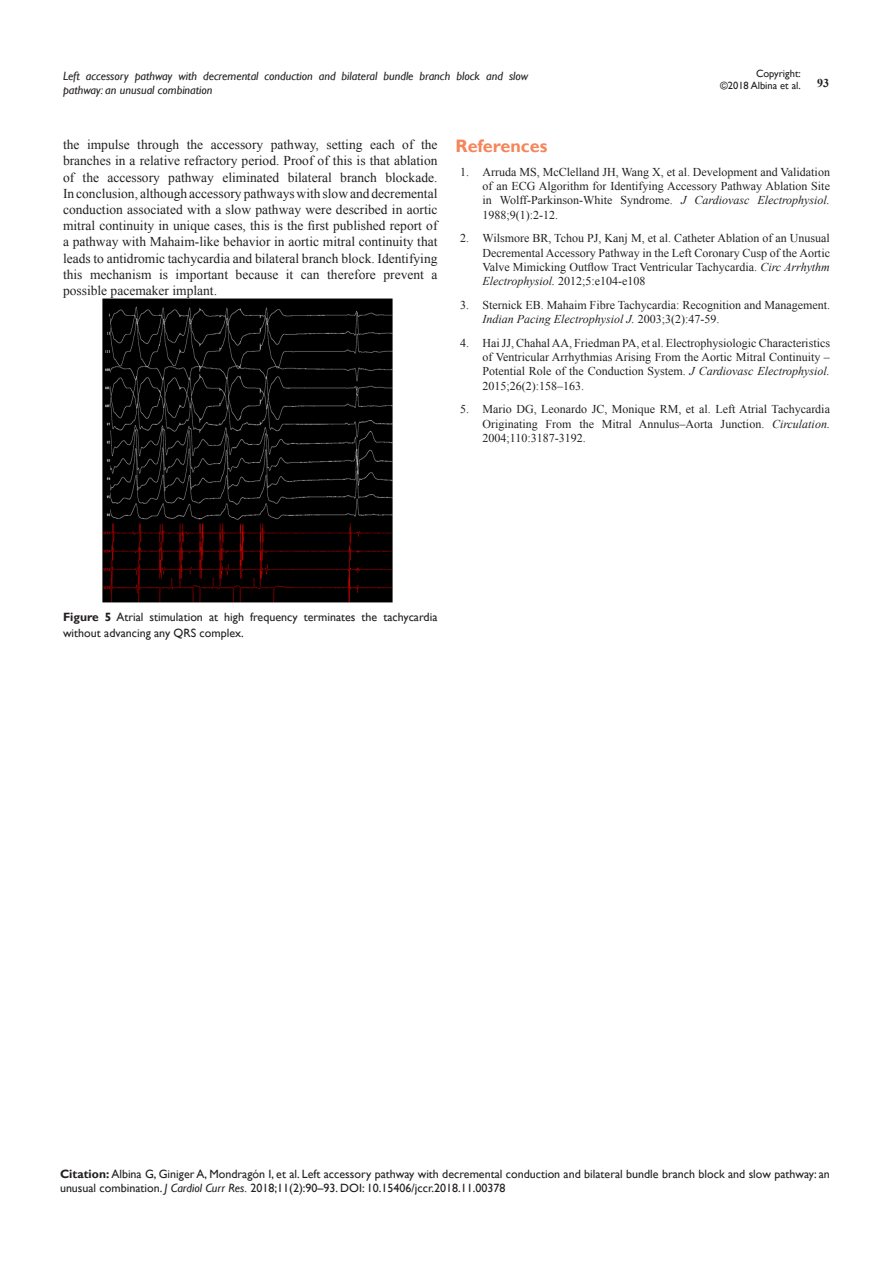
<style>
.page{position:relative;width:893px;height:1263px;background:#fff}
.page>*{position:absolute;margin:0;border:0;box-sizing:border-box;transform-origin:0 0}
.List_Paragraph{font:700 18px "Gill Sans";color:#f5855a}
.t1{font:13.5px/16.2px "Times New Roman";color:#231f20;text-align:justify}
.t2{font:12px/14.4px "Times New Roman";color:#231f20;text-align:justify}
.List_Paragraph-2{font:12px/14.4px "Gill Sans";color:#231f20}
.t3{font:italic 12px/14.4px "Gill Sans";color:#231f20}
.t4{font:700 12px "Times New Roman";color:#231f20}
.t5{font:10.5px/12.6px "Gill Sans";color:#231f20;text-align:right}
.s1{font-style:italic}
.s2{font-weight:700}
</style>
<div class="page">
<img style="left:103px;top:298px;width:289px;height:305px">
<p class="t3" style="left:63px;top:69px;width:466px">Left accessory pathway with decremental conduction and bilateral bundle branch block and slow pathway: an unusual combination</p>
<p class="t5" style="left:720px;top:67px;width:82px">Copyright:<br>©2018 Albina et al.</p>
<p class="t4" style="left:817px;top:75px;width:13px">93</p>
<p class="t1" style="left:63px;top:136px;width:376px">the impulse through the accessory pathway, setting each of the branches in a relative refractory period. Proof of this is that ablation of the accessory pathway eliminated bilateral branch blockade.<br>In conclusion, although accessory pathways with slow and decremental conduction associated with a slow pathway were described in aortic mitral continuity in unique cases, this is the first published report of a pathway with Mahaim-like behavior in aortic mitral continuity that leads to antidromic tachycardia and bilateral branch block. Identifying this mechanism is important because it can therefore prevent a possible pacemaker implant.</p>
<p class="List_Paragraph" style="left:455px;top:135px;width:94px">References</p>
<p class="t2" style="left:482px;top:164px;width:349px;text-indent:-22px">1. Arruda MS, McClelland JH, Wang X, et al. Development and Validation of an ECG Algorithm for Identifying Accessory Pathway Ablation Site in Wolff-Parkinson-White Syndrome. <span class="s1">J Cardiovasc Electrophysiol.<br></span>1988;9(1):2-12.</p>
<p class="t2" style="left:482px;top:231px;width:349px;text-indent:-22px">2. Wilsmore BR, Tchou PJ, Kanj M, et al. Catheter Ablation of an Unusual Decremental Accessory Pathway in the Left Coronary Cusp of the Aortic Valve Mimicking Outflow Tract Ventricular Tachycardia. <span class="s1">Circ Arrhythm Electrophysiol.</span> 2012;5:e104-e108</p>
<p class="t2" style="left:482px;top:297px;width:349px;text-indent:-22px">3. Sternick EB. Mahaim Fibre Tachycardia: Recognition and Management.<br><span class="s1">Indian Pacing Electrophysiol J.</span> 2003;3(2):47-59.</p>
<p class="t2" style="left:482px;top:335px;width:349px;text-indent:-22px">4. Hai JJ, Chahal AA, Friedman PA, et al. Electrophysiologic Characteristics of Ventricular Arrhythmias Arising From the Aortic Mitral Continuity – Potential Role of the Conduction System. <span class="s1">J Cardiovasc Electrophysiol.<br></span>2015;26(2):158–163.</p>
<p class="t2" style="left:482px;top:402px;width:349px;text-indent:-22px">5. Mario DG, Leonardo JC, Monique RM, et al. Left Atrial Tachycardia Originating From the Mitral Annulus–Aorta Junction. <span class="s1">Circulation.<br></span>2004;110:3187-3192.</p>
<p class="List_Paragraph-2" style="left:63px;top:609px;width:376px;line-height:16.2px"><span class="s2">Figure 5</span> Atrial stimulation at high frequency terminates the tachycardia without advancing any QRS complex.</p>
<p class="List_Paragraph-2" style="left:60px;top:1167px;width:771px"><span class="s2">Citation:</span> Albina G, Giniger A, Mondragón I, et al. Left accessory pathway with decremental conduction and bilateral bundle branch block and slow pathway: an unusual combination. <span class="s1">J Cardiol Curr Res.</span> 2018;11(2):90–93. DOI: 10.15406/jccr.2018.11.00378</p>
</div>
